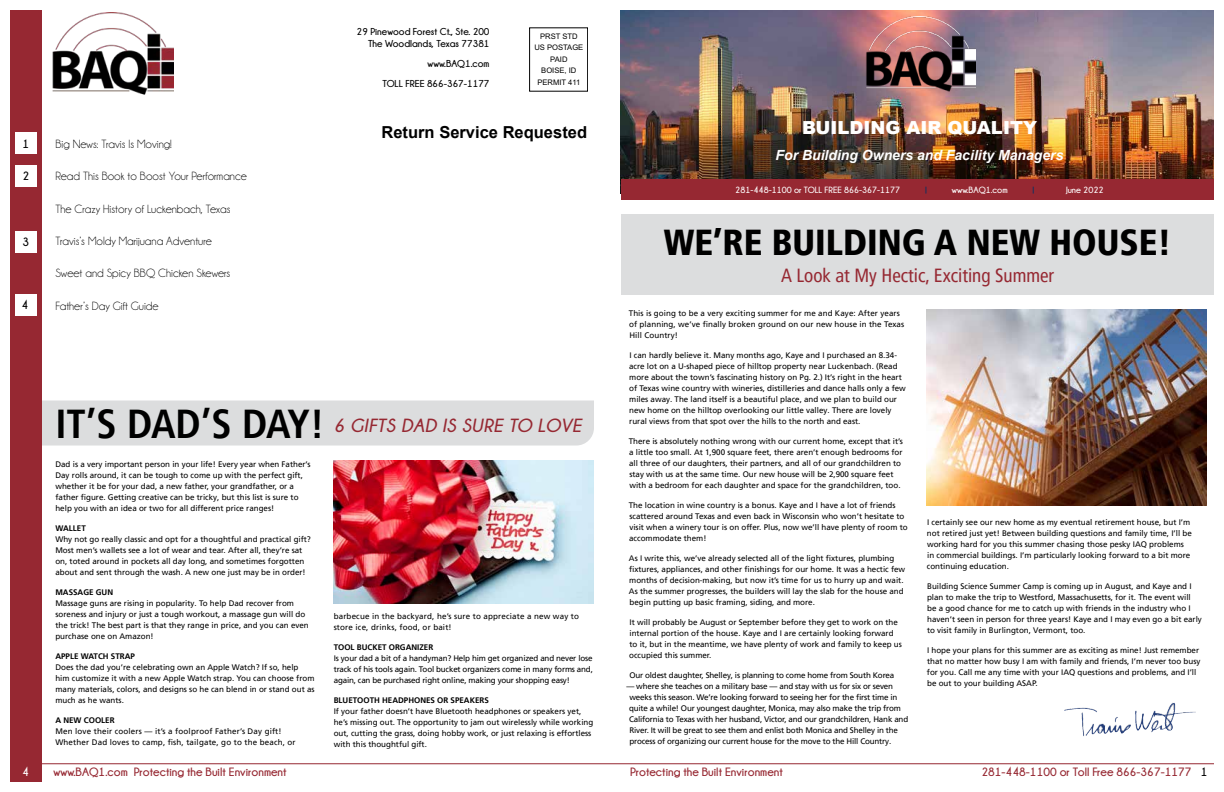
<style>
.page{position:relative;width:1224px;height:792px;background:#fff}
.page>*{position:absolute;margin:0;border:0;box-sizing:border-box;transform-origin:0 0}
.t1{font:700 condensed 40.3px "Frutiger LT Pro";letter-spacing:-.035em;color:#000}
.t2{font:900 condensed 36px "Frutiger LT Pro";color:#000}
.t3{font:condensed 19px "Frutiger LT Pro";color:#962832}
.t4{font:italic 700 19px "Champagne&Limousines";letter-spacing:.025em;color:#962832}
.t5{font:900 18px "Arial";color:#fff}
.t6{font:700 16.5px "Arial";color:#000}
.t7{font:italic 700 14px "Arial";color:#fff}
.t8{font:12px "Champagne&Limousines";color:#000}
.t9{font:700 12px "Champagne&Limousines";color:#962832}
.t10{font:700 12px "Champagne&Limousines";color:#000}
.t11{font:700 12px "Champagne&Limousines";color:#fff}
.t12{font:700 10px/12px "Champagne&Limousines";color:#000;text-align:right}
.t13{font:700 9px "Champagne&Limousines";color:#fff}
.t14{font:700 9px "Champagne&Limousines";color:#003265}
.t15{font:8px/11px "Frutiger LT Pro";color:#000}
.t16{font:8px/11px "Frutiger LT Pro";letter-spacing:-.02em;color:#000}
.t17{font:8px/11px "Frutiger LT Pro";letter-spacing:.02em;color:#000}
.t18{font:700 8px "Frutiger LT Pro";color:#000}
.t19{font:7.6px/11.5px "Arial";color:#000;text-align:center}
</style>
<div class="page">
<div style="left:42px;top:400px;width:552px;height:46px;background:#dcddde"></div>
<img style="left:621px;top:10px;width:593px;height:169px">
<div style="left:621px;top:179px;width:597px;height:21px;background:#962832"></div>
<div style="left:10px;top:10px;width:32px;height:774px;background:#962832"></div>
<div style="left:15px;top:133px;width:21px;height:21px;background:#fff"></div>
<div style="left:15px;top:166px;width:21px;height:21px;background:#fff"></div>
<div style="left:15px;top:231px;width:21px;height:21px;background:#fff"></div>
<div style="left:15px;top:294px;width:21px;height:21px;background:#fff"></div>
<div style="left:529px;top:28px;width:59px;height:64px;border:1px solid #000"></div>
<img style="left:52px;top:12px;width:121px;height:83px">
<img style="left:863px;top:17px;width:113px;height:80px">
<img style="left:334px;top:461px;width:260px;height:143px">
<div style="left:621px;top:214px;width:598px;height:81px;background:#dcddde"></div>
<img style="left:1135px;top:703px;width:39px;height:28px">
<hr style="left:0;top:764px;width:1224px;height:1px;background:#962832">
<img style="left:927px;top:310px;width:279px;height:195px">
<div style="left:0;top:0;width:10px;height:792px;background:#fff"></div>
<div style="left:1214px;top:0;width:10px;height:792px;background:#fff"></div>
<div style="left:0;top:782px;width:1224px;height:10px;background:#fff"></div>
<h3 class="t10" style="left:23px;top:137px;width:8px">1</h3>
<h3 class="t10" style="left:22px;top:170px;width:8px">2</h3>
<h3 class="t10" style="left:22px;top:235px;width:8px">3</h3>
<h3 class="t10" style="left:22px;top:298px;width:8px">4</h3>
<h3 class="t11" style="left:22px;top:765px;width:8px">4</h3>
<h3 class="t8" style="left:55px;top:138px;width:118px">Big News: Travis Is Moving!</h3>
<h3 class="t8" style="left:55px;top:170px;width:193px">Read This Book to Boost Your Performance</h3>
<h3 class="t8" style="left:55px;top:203px;width:177px">The Crazy History of Luckenbach, Texas</h3>
<h3 class="t8" style="left:55px;top:235px;width:158px">Travis’s Moldy Marijuana Adventure</h3>
<h3 class="t8" style="left:55px;top:267px;width:176px">Sweet and Spicy BBQ Chicken Skewers</h3>
<h3 class="t8" style="left:55px;top:300px;width:105px">Father’s Day Gift Guide</h3>
<p class="t12" style="left:357px;top:25px;width:134px">29 Pinewood Forest Ct., Ste. 200<br>The Woodlands, Texas 77381</p>
<p class="t12" style="left:382px;top:53px;width:109px;line-height:20px">www.BAQ1.com<br>TOLL FREE 866-367-1177</p>
<p class="t19" style="left:534px;top:30px;width:51px">PRST STD<br>US POSTAGE<br>PAID<br>BOISE, ID<br>PERMIT 411</p>
<h3 class="t6" style="left:382px;top:122px;width:207px">Return Service Requested</h3>
<h1 class="t1" style="left:55px;top:400px;width:271px">IT’S DAD’S DAY!</h1>
<p class="t15" style="left:55px;top:458px;width:257px">Dad is a very important person in your life! Every year when Father’s Day rolls around, it can be tough to come up with the perfect gift, whether it be for your dad, a new father, your grandfather, or a father figure. Getting creative can be tricky, but this list is sure to help you with an idea or two for all different price ranges!</p>
<p class="t18" style="left:55px;top:523px;width:32px">WALLET</p>
<p class="t15" style="left:55px;top:533px;width:257px">Why not go really classic and opt for a thoughtful and practical gift?<br>Most men’s wallets see a lot of wear and tear. After all, they’re sat on, toted around in pockets all day long, and sometimes forgotten about and sent through the wash. A new one just may be in order!</p>
<p class="t18" style="left:55px;top:587px;width:59px">MASSAGE GUN</p>
<p class="t15" style="left:55px;top:597px;width:255px">Massage guns are rising in popularity. To help Dad recover from soreness and injury or just a tough workout, a massage gun will do the trick! The best part is that they range in price, and you can even purchase one on Amazon!</p>
<p class="t18" style="left:55px;top:651px;width:81px">APPLE WATCH STRAP</p>
<p class="t15" style="left:55px;top:661px;width:261px">Does the dad you’re celebrating own an Apple Watch? If so, help him customize it with a new Apple Watch strap. You can choose from many materials, colors, and designs so he can blend in or stand out as much as he wants.</p>
<p class="t18" style="left:55px;top:715px;width:61px">A NEW COOLER</p>
<p class="t17" style="left:55px;top:725px;width:242px">Men love their coolers — it’s a foolproof Father’s Day gift!<br>Whether Dad loves to camp, fish, tailgate, go to the beach, or</p>
<h3 class="t4" style="left:334px;top:415px;width:249px">6 GIFTS DAD IS SURE TO LOVE</h3>
<p class="t17" style="left:334px;top:610px;width:247px">barbecue in the backyard, he’s sure to appreciate a new way to store ice, drinks, food, or bait!</p>
<p class="t18" style="left:334px;top:642px;width:101px">TOOL BUCKET ORGANIZER</p>
<p class="t15" style="left:334px;top:652px;width:261px;text-align:justify">Is your dad a bit of a handyman? Help him get organized and never lose track of his tools again. Tool bucket organizers come in many forms and, again, can be purchased right online, making your shopping easy!</p>
<p class="t18" style="left:334px;top:695px;width:157px">BLUETOOTH HEADPHONES OR SPEAKERS</p>
<p class="t15" style="left:334px;top:705px;width:261px">If your father doesn’t have Bluetooth headphones or speakers yet, he’s missing out. The opportunity to jam out wirelessly while working out, cutting the grass, doing hobby work, or just relaxing is effortless with this thoughtful gift.</p>
<h3 class="t5" style="left:802px;top:115px;width:236px">BUILDING AIR QUALITY</h3>
<h3 class="t7" style="left:776px;top:146px;width:289px">For Building Owners and Facility Managers</h3>
<p class="t13" style="left:735px;top:185px;width:167px">281-448-1100 or TOLL FREE 866-367-1177</p>
<p class="t14" style="left:925px;top:185px;width:4px">|</p>
<p class="t13" style="left:952px;top:185px;width:57px">www.BAQ1.com</p>
<p class="t14" style="left:1032px;top:185px;width:4px">|</p>
<p class="t13" style="left:1066px;top:185px;width:39px">June 2022</p>
<h2 class="t2" style="left:664px;top:221px;width:509px">WE’RE BUILDING A NEW HOUSE!</h2>
<h3 class="t3" style="left:781px;top:264px;width:275px">A Look at My Hectic, Exciting Summer</h3>
<p class="t15" style="left:629px;top:308px;width:277px">This is going to be a very exciting summer for me and Kaye: After years of planning, we’ve finally broken ground on our new house in the Texas<br>Hill Country!</p>
<p class="t15" style="left:629px;top:350px;width:278px">I can hardly believe it. Many months ago, Kaye and I purchased an 8.34- acre lot on a U-shaped piece of hilltop property near Luckenbach. (Read more about the town’s fascinating history on Pg. 2.) It’s right in the heart of Texas wine country with wineries, distilleries and dance halls only a few miles away. The land itself is a beautiful place, and we plan to build our new home on the hilltop overlooking our little valley. There are lovely rural views from that spot over the hills to the north and east.</p>
<p class="t15" style="left:629px;top:436px;width:276px">There is absolutely nothing wrong with our current home, except that it’s a little too small. At 1,900 square feet, there aren’t enough bedrooms for all three of our daughters, their partners, and all of our grandchildren to stay with us at the same time. Our new house will be 2,900 square feet with a bedroom for each daughter and space for the grandchildren, too.</p>
<p class="t15" style="left:629px;top:500px;width:280px">The location in wine country is a bonus. Kaye and I have a lot of friends scattered around Texas and even back in Wisconsin who won’t hesitate to visit when a winery tour is on offer. Plus, now we’ll have plenty of room to accommodate them!</p>
<p class="t15" style="left:629px;top:553px;width:278px">As I write this, we’ve already selected all of the light fixtures, plumbing fixtures, appliances, and other finishings for our home. It was a hectic few months of decision-making, but now it’s time for us to hurry up and wait.<br>As the summer progresses, the builders will lay the slab for the house and begin putting up basic framing, siding, and more.</p>
<p class="t15" style="left:629px;top:617px;width:274px">It will probably be August or September before they get to work on the internal portion of the house. Kaye and I are certainly looking forward to it, but in the meantime, we have plenty of work and family to keep us occupied this summer.</p>
<p class="t16" style="left:629px;top:670px;width:267px">Our oldest daughter, Shelley, is planning to come home from South Korea</p>
<p class="t16" style="left:629px;top:681px;width:281px;text-indent:-3px">— where she teaches on a military base — and stay with us for six or seven weeks this season. We’re looking forward to seeing her for the first time in quite a while! Our youngest daughter, Monica, may also make the trip from California to Texas with her husband, Victor, and our grandchildren, Hank and River. It will be great to see them and enlist both Monica and Shelley in the process of organizing our current house for the move to the Hill Country.</p>
<p class="t15" style="left:927px;top:517px;width:267px">I certainly see our new home as my eventual retirement house, but I’m not retired just yet! Between building questions and family time, I’ll be working hard for you this summer chasing those pesky IAQ problems in commercial buildings. I’m particularly looking forward to a bit more continuing education.</p>
<p class="t15" style="left:927px;top:581px;width:276px">Building Science Summer Camp is coming up in August, and Kaye and I plan to make the trip to Westford, Massachusetts, for it. The event will be a good chance for me to catch up with friends in the industry who I haven’t seen in person for three years! Kaye and I may even go a bit early to visit family in Burlington, Vermont, too.</p>
<p class="t15" style="left:927px;top:645px;width:275px">I hope your plans for this summer are as exciting as mine! Just remember that no matter how busy I am with family and friends, I’m never too busy for you. Call me any time with your IAQ questions and problems, and I’ll be out to your building ASAP.</p>
<h3 class="t9" style="left:54px;top:765px;width:235px">www.BAQ1.com Protecting the Built Environment</h3>
<h3 class="t9" style="left:981px;top:765px;width:212px">281-448-1100 or Toll Free 866-367-1177</h3>
<h3 class="t9" style="left:630px;top:765px;width:154px">Protecting the Built Environment</h3>
<h3 class="t10" style="left:1201px;top:765px;width:8px">1</h3>
</div>
